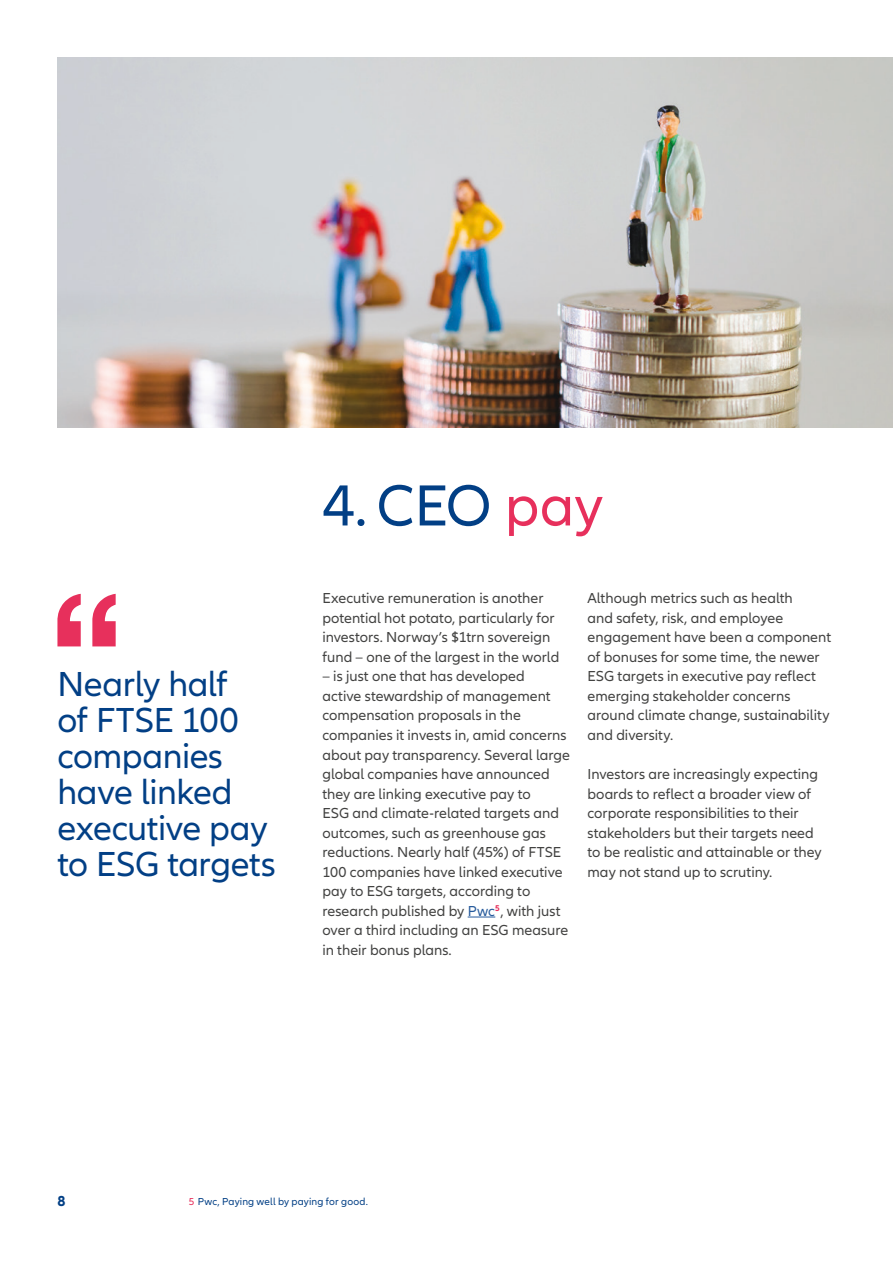
<style>
.page{position:relative;width:893px;height:1263px;background:#fff}
.page>*{position:absolute;margin:0;border:0;box-sizing:border-box;transform-origin:0 0}
.t1{font:60px "Allianz Neo";color:#023f85}
.t2{font:36px/36px "Allianz Neo";letter-spacing:-.01em;color:#023f85}
.Copy_10_13pt{font:15px/19.5px "Allianz Neo";color:#424241}
.t3{font:700 15px "Allianz Neo";color:#023f85}
.Caption_Footer_7_9pt{font:10.5px "Allianz Neo";letter-spacing:.015em;color:#023f85}
.s1{color:#e7305c}
.s2{color:#275b9c}
</style>
<div class="page">
<img style="left:57px;top:57px;width:836px;height:371px">
<svg style="left:468px;top:917px;width:27px;height:1px"></svg>
<svg style="left:57px;top:594px;width:59px;height:52px"></svg>
<p class="t2" style="left:57px;top:667px;width:220px">Nearly half<br>of FTSE 100 companies have linked executive pay to ESG targets</p>
<p class="t1" style="left:322px;top:471px;width:282px">4.CEO <span class="s1">pay</span></p>
<p class="Copy_10_13pt" style="left:322px;top:589px;width:238px">Executive remuneration is another potential hot potato, particularly for investors. Norway’s $1trn sovereign fund – one of the largest in the world</p>
<p class="Copy_10_13pt" style="left:322px;top:667px;width:249px">– is just one that has developed<br>active stewardship of management compensation proposals in the companies it invests in, amid concerns about pay transparency. Several large global companies have announced they are linking executive pay to<br>ESG and climate‑related targets and outcomes, such as greenhouse gas reductions. Nearly half (45%) of FTSE 100 companies have linked executive pay to ESG targets, according to research published by <span class="s2">Pwc</span><sup>5</sup>, with just over a third including an ESG measure in their bonus plans.</p>
<p class="Copy_10_13pt" style="left:587px;top:589px;width:245px">Although metrics such as health<br>and safety, risk, and employee engagement have been a component of bonuses for some time, the newer<br>ESG targets in executive pay reflect emerging stakeholder concerns around climate change, sustainability and diversity.</p>
<p class="Copy_10_13pt" style="left:587px;top:765px;width:236px">Investors are increasingly expecting boards to reflect a broader view of corporate responsibilities to their stakeholders but their targets need to be realistic and attainable or they may not stand up to scrutiny.</p>
<p class="t3" style="left:57px;top:1192px;width:10px">8</p>
<p class="Caption_Footer_7_9pt" style="left:189px;top:1196px;width:181px"><span class="s1">5</span> Pwc, Paying well by paying for good.</p>
</div>
